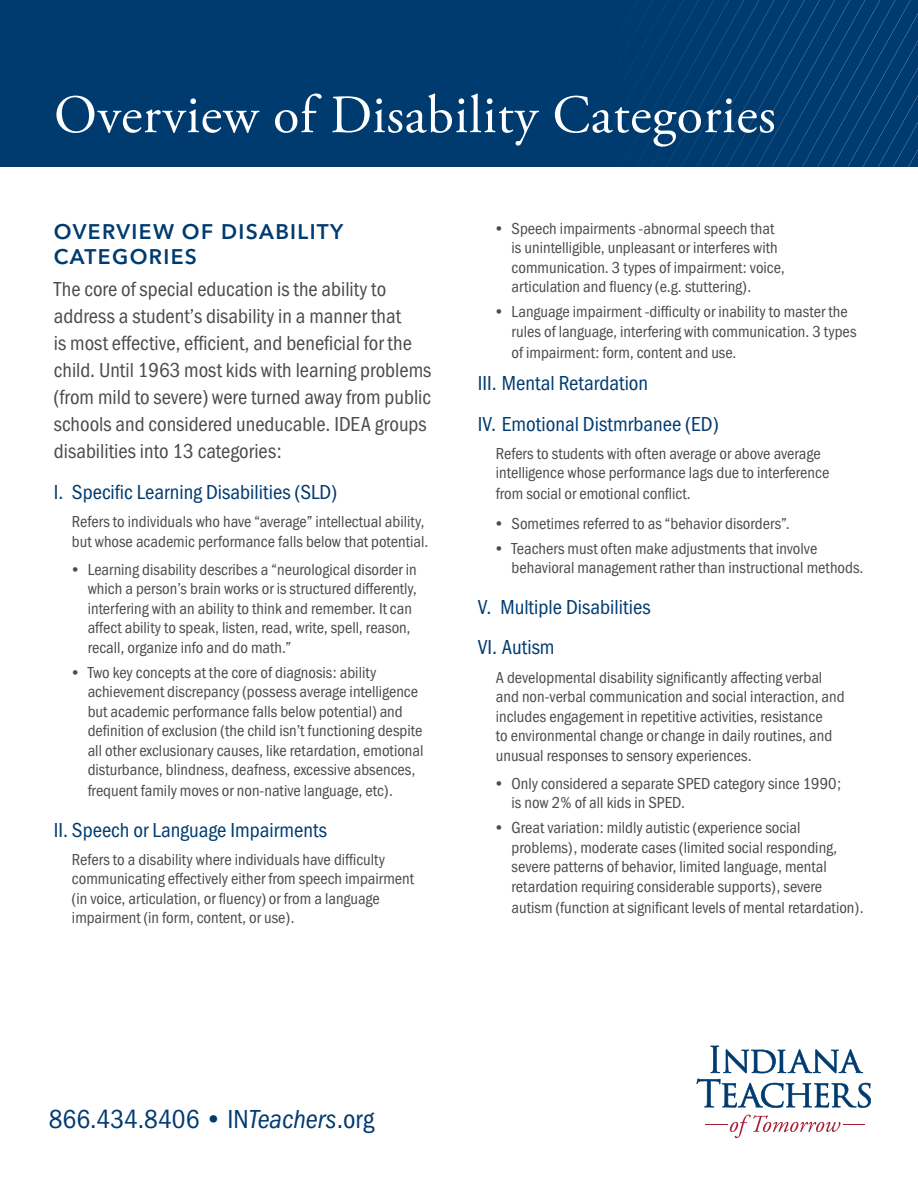
<style>
.page{position:relative;width:918px;height:1188px;background:#fff}
.page>*{position:absolute;margin:0;border:0;box-sizing:border-box;transform-origin:0 0}
.t1{font:54px "Adobe Garamond Pro";letter-spacing:.01em;color:#fff}
.t2{font:27px "Franklin Gothic URW Con Boo";color:#003b70}
.t3{font:21px/27px "Franklin Gothic URW Con Boo";color:#4b4c4d}
.FG_URW_Book_Subheads{font:21px "Franklin Gothic URW Con Boo";color:#003b70}
.Avenir_Subheads_Blue{font:600 21px/25.2px "Avenir Next LT Pro";letter-spacing:.065em;color:#003b70}
.t4{font:16.5px/19.5px "Franklin Gothic URW Con Boo";color:#4b4c4d}
.s1{font-family:"Franklin Gothic URW Con Boo Ita"}
</style>
<div class="page">
<div style="left:0;top:0;width:918px;height:166px;background:#003b70"></div>
<svg style="left:710px;top:1046px;width:153px;height:27px"></svg>
<svg style="left:697px;top:1079px;width:174px;height:29px"></svg>
<svg style="left:705px;top:1115px;width:160px;height:23px"></svg>
<img style="left:644px;top:0;width:274px;height:166px">
<p class="t1" style="left:54px;top:83px;width:723px">Overview of Disability Categories</p>
<p class="Avenir_Subheads_Blue" style="left:54px;top:219px;width:291px">OVERVIEW OF DISABILITY<br>CATEGORIES</p>
<p class="t3" style="left:54px;top:276px;width:379px">The core of special education is the ability to address a student’s disability in a manner that<br>is most effective, efficient, and beneficial for the child. Until 1963 most kids with learning problems (from mild to severe) were turned away from public schools and considered uneducable. IDEA groups disabilities into 13 categories:</p>
<p class="FG_URW_Book_Subheads" style="left:54px;top:479px;width:284px">I. Specific Learning Disabilities (SLD)</p>
<p class="t4" style="left:72px;top:512px;width:358px">Refers to individuals who have “average” intellectual ability, but whose academic performance falls below that potential.</p>
<p class="t4" style="left:88px;top:559px;width:331px;text-indent:-18px">• Learning disability describes a “neurological disorder in which a person’s brain works or is structured differently, interfering with an ability to think and remember. It can affect ability to speak, listen, read, write, spell, reason, recall, organize info and do math.”</p>
<p class="t4" style="left:88px;top:662px;width:337px;text-indent:-18px">• Two key concepts at the core of diagnosis: ability achievement discrepancy (possess average intelligence but academic performance falls below potential) and definition of exclusion (the child isn’t functioning despite all other exclusionary causes, like retardation, emotional disturbance, blindness, deafness, excessive absences,</p>
<p class="t4" style="left:88px;top:781px;width:307px">frequent family moves or non-native language, etc).</p>
<p class="FG_URW_Book_Subheads" style="left:54px;top:817px;width:275px">II. Speech or Language Impairments</p>
<p class="t4" style="left:72px;top:849px;width:344px">Refers to a disability where individuals have difficulty communicating effectively either from speech impairment (in voice, articulation, or fluency) or from a language impairment (in form, content, or use).</p>
<p class="t4" style="left:512px;top:218px;width:275px;text-indent:-18px">• Speech impairments -abnormal speech that is unintelligible, unpleasant or interferes with communication. 3 types of impairment: voice, articulation and fluency (e.g. stuttering).</p>
<p class="t4" style="left:512px;top:302px;width:346px;text-indent:-18px">• Language impairment -difficulty or inability to master the rules of language, interfering with communication. 3 types</p>
<p class="t4" style="left:512px;top:342px;width:226px">of impairment: form, content and use.</p>
<p class="FG_URW_Book_Subheads" style="left:478px;top:370px;width:172px">III. Mental Retardation</p>
<p class="FG_URW_Book_Subheads" style="left:478px;top:411px;width:242px">IV. Emotional Distmrbanee (ED)</p>
<p class="t4" style="left:496px;top:443px;width:335px">Refers to students with often average or above average intelligence whose performance lags due to interference</p>
<p class="t4" style="left:496px;top:484px;width:197px">from social or emotional conflict.</p>
<p class="t4" style="left:494px;top:513px;width:298px">• Sometimes referred to as “behavior disorders”.</p>
<p class="t4" style="left:512px;top:538px;width:353px;text-indent:-18px">• Teachers must often make adjustments that involve behavioral management rather than instructional methods.</p>
<p class="FG_URW_Book_Subheads" style="left:478px;top:594px;width:174px">V. Multiple Disabilities</p>
<p class="FG_URW_Book_Subheads" style="left:478px;top:634px;width:78px">VI. Autism</p>
<p class="t4" style="left:496px;top:667px;width:350px">A developmental disability significantly affecting verbal and non-verbal communication and social interaction, and includes engagement in repetitive activities, resistance<br>to environmental change or change in daily routines, and unusual responses to sensory experiences.</p>
<p class="t4" style="left:512px;top:773px;width:331px;text-indent:-18px">• Only considered a separate SPED category since 1990; is now 2% of all kids in SPED.</p>
<p class="t4" style="left:512px;top:818px;width:327px;text-indent:-18px">• Great variation: mildly autistic (experience social problems), moderate cases (limited social responding, severe patterns of behavior, limited language, mental retardation requiring considerable supports), severe</p>
<p class="t4" style="left:512px;top:897px;width:354px">autism (function at significant levels of mental retardation).</p>
<p class="t2" style="left:49px;top:1103px;width:327px">866.434.8406 • IN<span class="s1">Teachers</span>.org</p>
</div>
